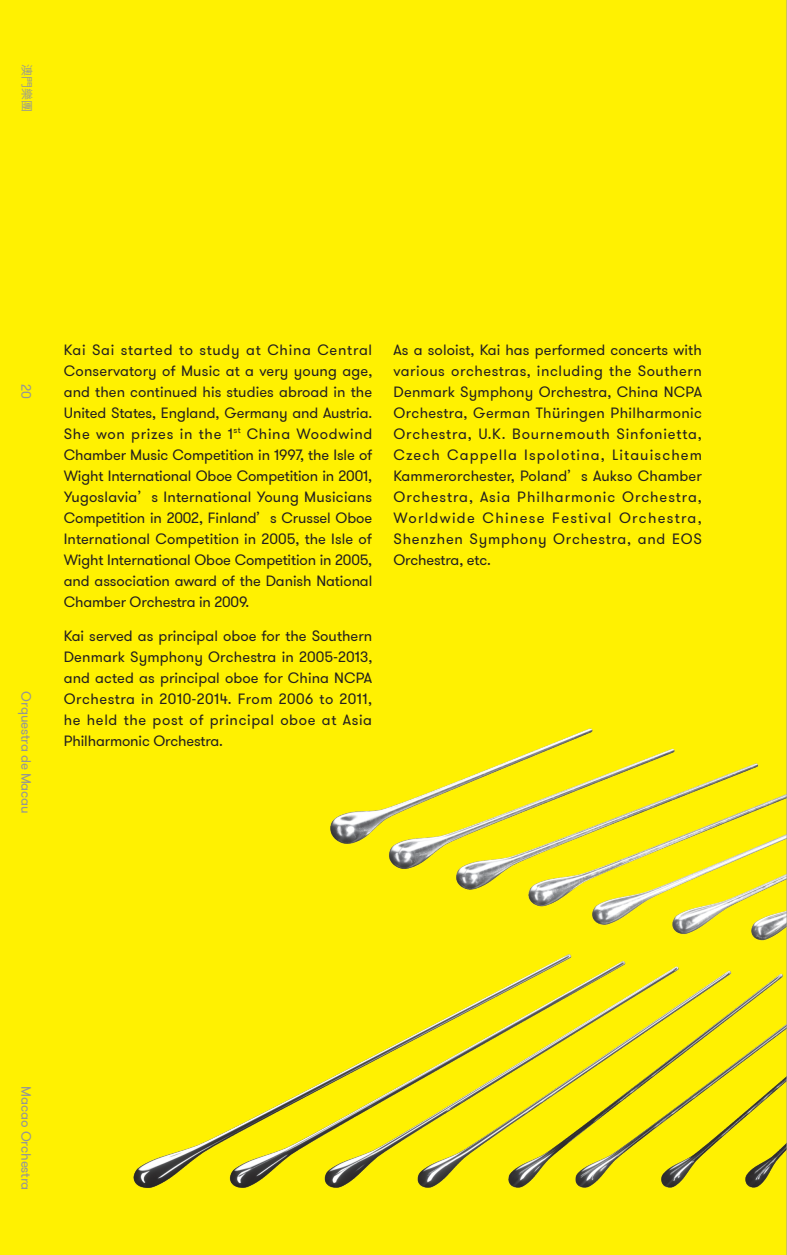
<style>
.page{position:relative;width:787px;height:1255px;background:#fff}
.page>*{position:absolute;margin:0;border:0;box-sizing:border-box;transform-origin:0 0}
.CN-text-L{font:14.85px/21px "GT Walsheim Pro";letter-spacing:-.005em;color:#231f20;text-align:justify}
.t1{font:13.5px "GT Walsheim Pro";letter-spacing:-.015em;color:#939598}
.t2{font:600 12px "Noto Sans CJ Ktc";color:#939598}
.s1{font-family:"Noto Sans CJ Ktc";font-weight:500;font-size:13.5px}
</style>
<div class="page">
<div style="left:0;top:0;width:787px;height:1254px;background:#fff101"></div>
<img style="left:133px;top:728px;width:653px;height:460px">
<hr style="left:786px;top:0;width:1px;height:1254px;background:#9d9fa2">
<p class="t2" style="left:34px;top:64px;width:49px;rotate:90deg">澳門樂團</p>
<p class="t1" style="left:35px;top:384px;width:16px;rotate:90deg">20</p>
<p class="t1" style="left:35px;top:691px;width:124px;rotate:90deg">Orquestra de Macau</p>
<p class="CN-text-L" style="left:64px;top:340px;width:310px">Kai Sai started to study at China Central Conservatory of Music at a very young age, and then continued his studies abroad in the United States, England, Germany and Austria.<br>She won prizes in the 1<sup>st</sup> China Woodwind Chamber Music Competition in 1997, the Isle of Wight International Oboe Competition in 2001, Yugoslavia<span class="s1">’</span>s International Young Musicians Competition in 2002, Finland<span class="s1">’</span>s Crussel Oboe International Competition in 2005, the Isle of Wight International Oboe Competition in 2005, and association award of the Danish National Chamber Orchestra in 2009.</p>
<p class="CN-text-L" style="left:64px;top:625px;width:310px">Kai served as principal oboe for the Southern Denmark Symphony Orchestra in 2005-2013, and acted as principal oboe for China NCPA Orchestra in 2010-2014. From 2006 to 2011, he held the post of principal oboe at Asia Philharmonic Orchestra.</p>
<p class="CN-text-L" style="left:393px;top:340px;width:310px">As a soloist, Kai has performed concerts with various orchestras, including the Southern Denmark Symphony Orchestra, China NCPA Orchestra, German Thüringen Philharmonic Orchestra, U.K. Bournemouth Sinfonietta, Czech Cappella Ispolotina, Litauischem Kammerorchester, Poland<span class="s1">’</span>s Aukso Chamber Orchestra, Asia Philharmonic Orchestra, Worldwide Chinese Festival Orchestra, Shenzhen Symphony Orchestra, and EOS Orchestra, etc.</p>
<p class="t1" style="left:35px;top:1086px;width:106px;rotate:90deg">Macao Orchestra</p>
</div>
